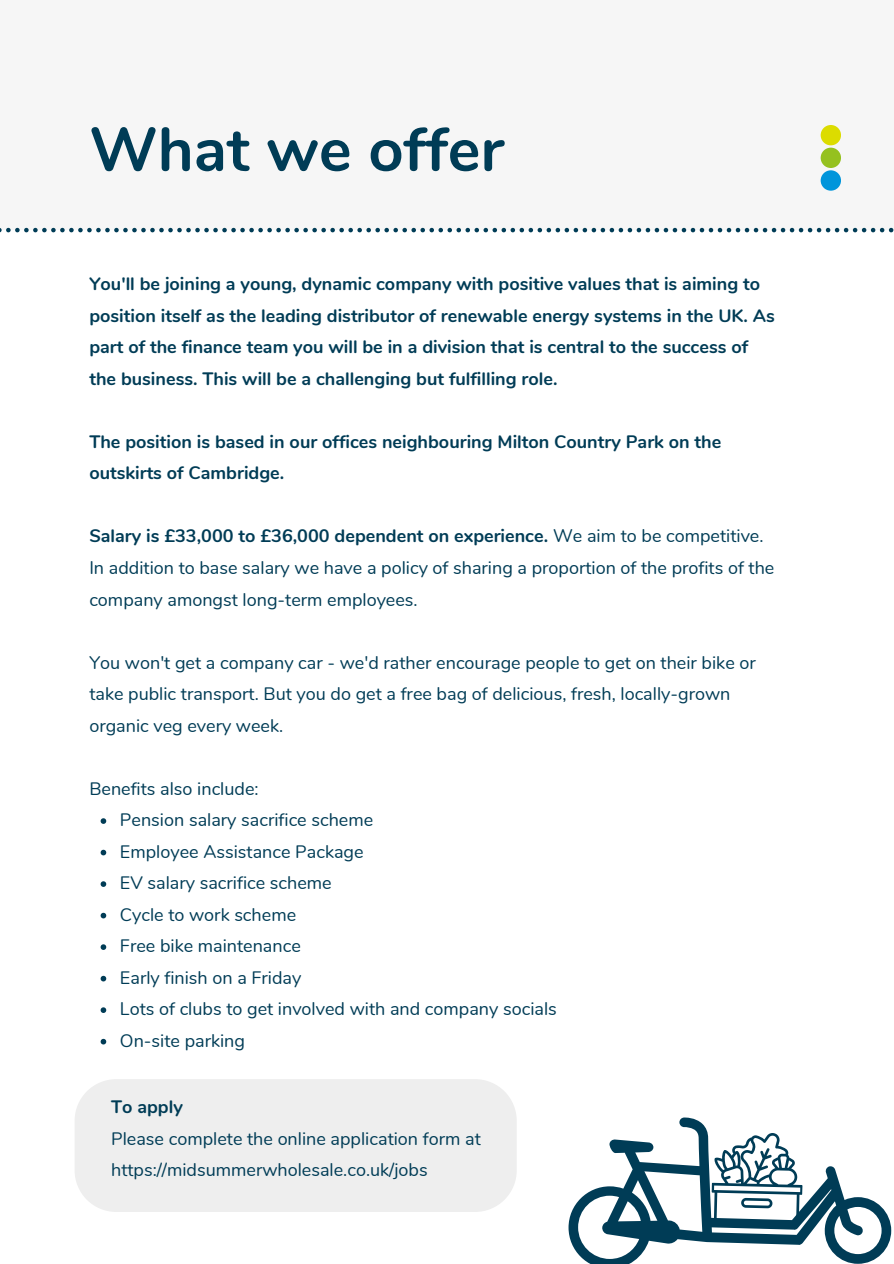
<style>
.page{position:relative;width:894px;height:1264px;background:#fff}
.page>*{position:absolute;margin:0;border:0;box-sizing:border-box;transform-origin:0 0}
.t1{font:700 61.5px "Nunito";color:#003c56}
.t2{font:18px/31.5px "Nunito";color:#003c56}
.t3{font:700 18px/31.5px "Nunito";color:#003c56}
.s1{font-weight:700}
</style>
<div class="page">
<svg style="left:101px;top:818px;width:5px;height:5px"></svg>
<svg style="left:101px;top:849px;width:5px;height:6px"></svg>
<svg style="left:101px;top:881px;width:5px;height:5px"></svg>
<svg style="left:101px;top:912px;width:5px;height:6px"></svg>
<svg style="left:101px;top:944px;width:5px;height:5px"></svg>
<svg style="left:101px;top:975px;width:5px;height:6px"></svg>
<svg style="left:101px;top:1007px;width:5px;height:5px"></svg>
<svg style="left:101px;top:1038px;width:5px;height:6px"></svg>
<div style="left:0;top:0;width:893px;height:230px;background:#f6f6f6"></div>
<svg style="left:0;top:228px;width:893px;height:4px"></svg>
<svg style="left:568px;top:1117px;width:323px;height:146px"></svg>
<svg style="left:710px;top:1131px;width:93px;height:94px"></svg>
<div style="left:820px;top:125px;width:20px;height:20px;background:#dcdc00;border-radius:50%"></div>
<div style="left:820px;top:148px;width:20px;height:20px;background:#95c11f;border-radius:50%"></div>
<div style="left:820px;top:170px;width:20px;height:21px;background:#0095db;border-radius:50%"></div>
<div style="left:75px;top:1079px;width:441px;height:132px;background:#eee"></div>
<p class="t1" style="left:89px;top:109px;width:416px">What we offer</p>
<h1 class="t3" style="left:89px;top:269px;width:687px">You'll be joining a young, dynamic company with positive values that is aiming to position itself as the leading distributor of renewable energy systems in the UK. As part of the finance team you will be in a division that is central to the success of the business. This will be a challenging but fulfilling role.</h1>
<h2 class="t3" style="left:89px;top:426px;width:633px">The position is based in our offices neighbouring Milton Country Park on the outskirts of Cambridge.</h2>
<h2 class="t2" style="left:89px;top:521px;width:686px"><span class="s1">Salary is £33,000 to £36,000 dependent on experience.</span> We aim to be competitive.<br>In addition to base salary we have a policy of sharing a proportion of the profits of the company amongst long-term employees.</h2>
<p class="t2" style="left:89px;top:647px;width:667px">You won't get a company car - we'd rather encourage people to get on their bike or take public transport. But you do get a free bag of delicious, fresh, locally-grown organic veg every week.</p>
<p class="t2" style="left:89px;top:773px;width:171px">Benefits also include:</p>
<p class="t2" style="left:120px;top:804px;width:255px">Pension salary sacrifice scheme</p>
<p class="t2" style="left:120px;top:836px;width:245px">Employee Assistance Package</p>
<p class="t2" style="left:120px;top:867px;width:213px">EV salary sacrifice scheme</p>
<p class="t2" style="left:120px;top:899px;width:178px">Cycle to work scheme</p>
<p class="t2" style="left:120px;top:930px;width:182px">Free bike maintenance</p>
<p class="t2" style="left:120px;top:962px;width:183px">Early finish on a Friday</p>
<p class="t2" style="left:120px;top:993px;width:438px">Lots of clubs to get involved with and company socials</p>
<p class="t2" style="left:120px;top:1025px;width:127px">On-site parking</p>
<p class="t3" style="left:111px;top:1091px;width:73px">To apply</p>
<p class="t2" style="left:111px;top:1123px;width:371px">Please complete the online application form at</p>
<p class="t2" style="left:111px;top:1154px;width:318px">https://midsummerwholesale.co.uk/jobs</p>
</div>
